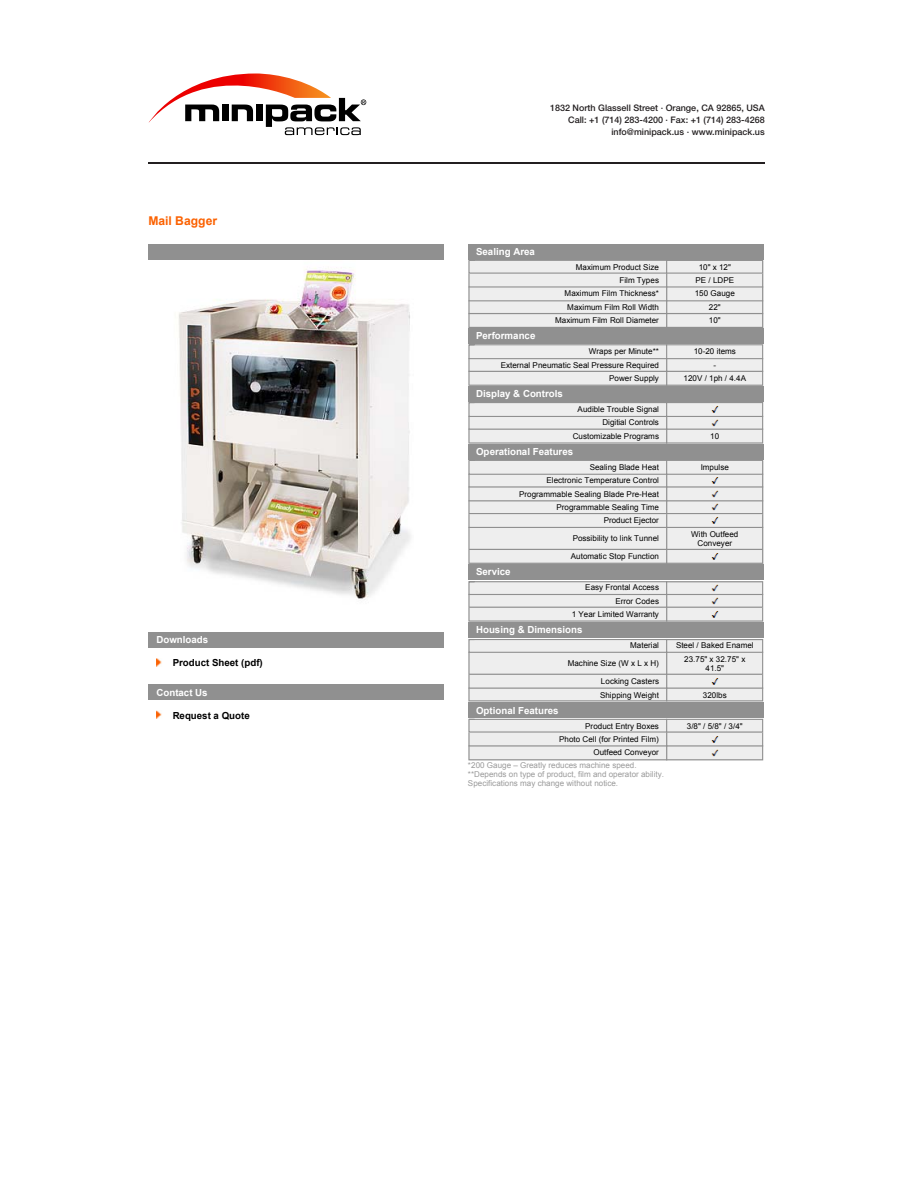
<style>
.page{position:relative;width:918px;height:1188px;background:#fff}
.page>*{position:absolute;margin:0;border:0;box-sizing:border-box;transform-origin:0 0}
.t1{font:700 12.15px "Arial";color:#fb6100}
.t2{font:700 11.25px "Arial";color:#272f38}
.t3{font:700 9.75px "Arial";color:#fff}
.t4{font:700 9.75px "Arial";color:#000}
.t5{font:500 9px/12px "Helvetica Neue LT Std";color:#231f20;text-align:right}
.t6{font:8.1px/13.4px "Arial";letter-spacing:.005em;color:#000;text-align:right}
.t7{font:8.1px/9.3px "Arial";letter-spacing:.005em;color:#9a9a9a}
</style>
<div class="page">
<hr style="left:148px;top:163px;width:617px;height:1px;background:#231f20">
<svg style="left:148px;top:73px;width:218px;height:62px"></svg>
<div style="left:148px;top:244px;width:296px;height:15px;background:#909090"></div>
<div style="left:148px;top:632px;width:296px;height:16px;background:#909090"></div>
<div style="left:148px;top:685px;width:296px;height:15px;background:#909090"></div>
<div style="left:468px;top:244px;width:295px;height:15px;background:#909090"></div>
<div style="left:468px;top:328px;width:295px;height:16px;background:#909090"></div>
<div style="left:468px;top:386px;width:295px;height:16px;background:#909090"></div>
<div style="left:468px;top:444px;width:295px;height:15px;background:#909090"></div>
<div style="left:468px;top:565px;width:295px;height:15px;background:#909090"></div>
<div style="left:468px;top:622px;width:295px;height:16px;background:#909090"></div>
<div style="left:468px;top:688px;width:295px;height:14px;background:#c7c7c7"></div>
<div style="left:468px;top:703px;width:295px;height:15px;background:#909090"></div>
<img style="left:178px;top:268px;width:233px;height:332px">
<img style="left:156px;top:659px;width:6px;height:7px">
<img style="left:156px;top:711px;width:6px;height:8px">
<svg style="left:468px;top:259px;width:295px;height:69px;background:#e2e2e2"></svg>
<svg style="left:468px;top:344px;width:295px;height:42px;background:#e2e2e2"></svg>
<svg style="left:468px;top:402px;width:295px;height:42px;background:#e2e2e2"></svg>
<svg style="left:468px;top:459px;width:295px;height:105px;background:#e3e3e3"></svg>
<svg style="left:468px;top:581px;width:295px;height:41px;background:#e1e1e1"></svg>
<svg style="left:468px;top:639px;width:295px;height:62px;background:#e4e4e4"></svg>
<svg style="left:468px;top:718px;width:295px;height:42px;background:#e3e3e3"></svg>
<h1 class="t1" style="left:148px;top:212px;width:70px">Mail Bagger</h1>
<p class="t3" style="left:156px;top:633px;width:53px">Downloads</p>
<p class="t4" style="left:173px;top:656px;width:92px">Product Sheet (pdf)</p>
<p class="t3" style="left:156px;top:685px;width:53px">Contact Us</p>
<p class="t4" style="left:173px;top:708px;width:79px">Request a Quote</p>
<p class="t5" style="left:550px;top:102px;width:216px">1832 North Glassell Street · Orange, CA 92865, USA<br>Call: +1 (714) 283-4200 · Fax: +1 (714) 283-4268 info@minipack.us · www.minipack.us</p>
<h2 class="t2" style="left:591px;top:104px;width:174px">Packaging Machines &amp; Systems</h2>
<p class="t3" style="left:476px;top:244px;width:60px">Sealing Area</p>
<p class="t3" style="left:476px;top:329px;width:61px">Performance</p>
<p class="t6" style="left:576px;top:260px;width:85px">Maximum Product Size</p>
<p class="t6" style="left:699px;top:260px;width:34px">10" x 12"</p>
<p class="t6" style="left:619px;top:274px;width:41px">Film Types</p>
<p class="t6" style="left:696px;top:274px;width:40px">PE / LDPE</p>
<p class="t6" style="left:565px;top:287px;width:96px">Maximum Film Thickness*</p>
<p class="t6" style="left:695px;top:287px;width:42px">150 Gauge</p>
<p class="t6" style="left:567px;top:300px;width:93px">Maximum Film Roll Width</p>
<p class="t6" style="left:709px;top:300px;width:13px">22"</p>
<p class="t6" style="left:555px;top:314px;width:105px">Maximum Film Roll Diameter</p>
<p class="t6" style="left:709px;top:314px;width:13px">10"</p>
<p class="t6" style="left:589px;top:345px;width:72px">Wraps per Minute**</p>
<p class="t6" style="left:694px;top:345px;width:44px">10-20 items</p>
<p class="t6" style="left:501px;top:358px;width:160px">External Pneumatic Seal Pressure Required</p>
<p class="t6" style="left:714px;top:358px;width:4px">-</p>
<p class="t6" style="left:609px;top:371px;width:51px">Power Supply</p>
<p class="t6" style="left:684px;top:371px;width:64px">120V / 1ph / 4.4A</p>
<p class="t3" style="left:476px;top:387px;width:88px">Display &amp; Controls</p>
<p class="t6" style="left:573px;top:403px;width:88px">Audible Trouble Signal<br>Digitial Controls<br>Customizable Programs</p>
<p class="t6" style="left:710px;top:429px;width:11px">10</p>
<p class="t3" style="left:476px;top:445px;width:99px">Operational Features</p>
<p class="t3" style="left:476px;top:565px;width:36px">Service</p>
<p class="t6" style="left:590px;top:460px;width:71px">Sealing Blade Heat</p>
<p class="t6" style="left:701px;top:460px;width:30px">Impulse</p>
<p class="t6" style="left:519px;top:474px;width:141px">Electronic Temperature Control<br>Programmable Sealing Blade Pre-Heat<br>Programmable Sealing Time<br>Product Ejector</p>
<p class="t6" style="left:573px;top:532px;width:88px">Possibility to link Tunnel</p>
<p class="t6" style="left:691px;top:529px;width:49px;line-height:9.3px;text-align:center">With Outfeed<br>Conveyer</p>
<p class="t6" style="left:571px;top:550px;width:90px">Automatic Stop Function</p>
<p class="t6" style="left:572px;top:581px;width:89px">Easy Frontal Access<br>Error Codes<br>1 Year Limited Warranty</p>
<p class="t3" style="left:476px;top:623px;width:108px">Housing &amp; Dimensions</p>
<p class="t6" style="left:630px;top:639px;width:30px">Material</p>
<p class="t6" style="left:676px;top:639px;width:79px">Steel / Baked Enamel</p>
<p class="t6" style="left:568px;top:657px;width:93px">Machine Size (W x L x H)</p>
<p class="t6" style="left:684px;top:654px;width:63px;line-height:9.3px;text-align:center">23.75" x 32.75" x<br>41.5"</p>
<p class="t6" style="left:600px;top:675px;width:60px;text-align:left">Locking Casters<br>Shipping Weight</p>
<p class="t6" style="left:703px;top:688px;width:25px">320lbs</p>
<p class="t3" style="left:476px;top:703px;width:84px">Optional Features</p>
<p class="t6" style="left:585px;top:719px;width:75px">Product Entry Boxes</p>
<p class="t6" style="left:687px;top:719px;width:57px">3/8" / 5/8" / 3/4"</p>
<p class="t6" style="left:559px;top:732px;width:101px">Photo Cell (for Printed Film)<br>Outfeed Conveyor</p>
<p class="t7" style="left:468px;top:760px;width:198px">*200 Gauge – Greatly reduces machine speed. **Depends on type of product, film and operator ability.<br>Specifications may change without notice.</p>
</div>
